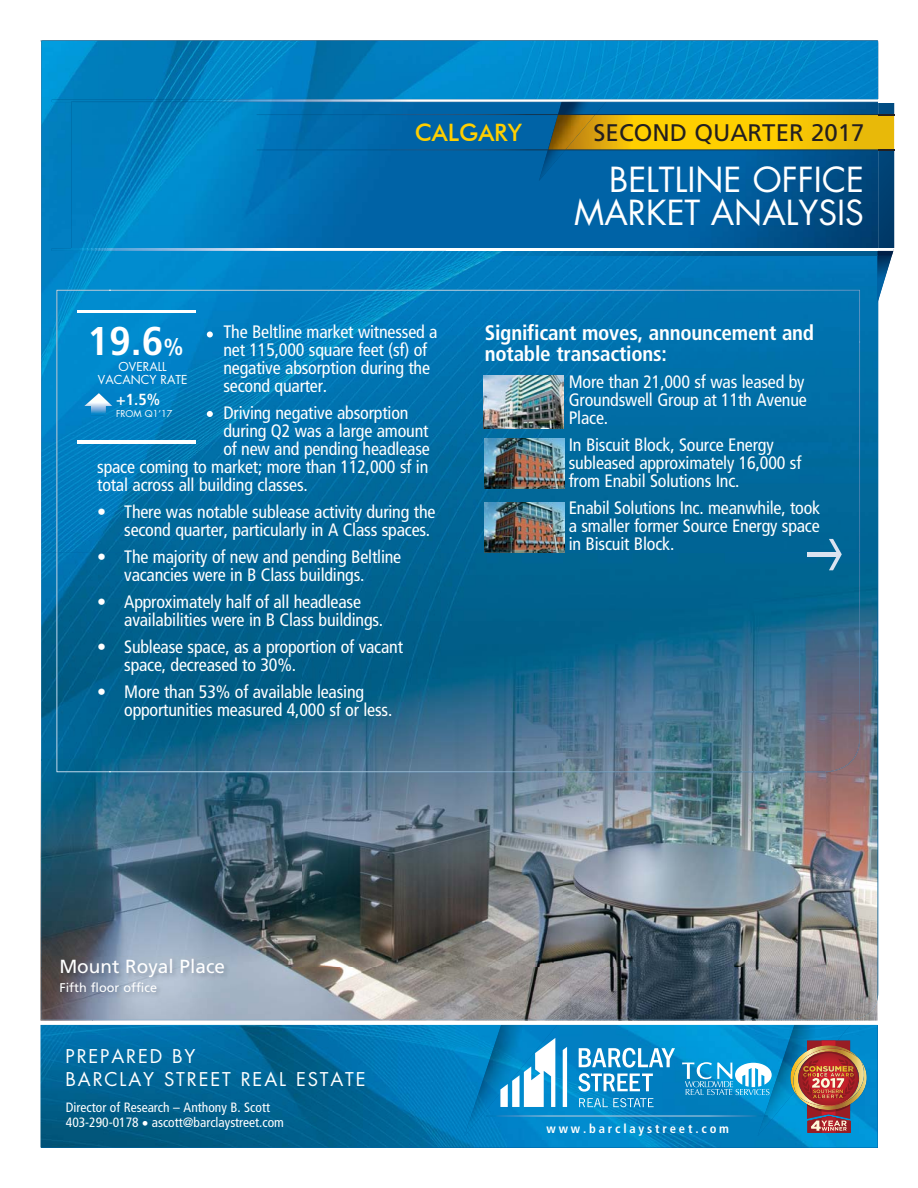
<style>
.page{position:relative;width:918px;height:1188px;background:#fff}
.page>*{position:absolute;margin:0;border:0;box-sizing:border-box;transform-origin:0 0}
.t1{font:700 condensed 40.2px "Frutiger";color:#fff;scale:1.04 1}
.t2{font:33.6px/33.6px "Futura";color:#fff;text-align:right}
.t3{font:24px "Frutiger";color:#231f20}
.t4{font:500 24px "Futura BT";color:#ffcf00}
.t5{font:700 condensed 21px/21px "Frutiger";letter-spacing:-.01em;color:#fff}
.t6{font:19.05px "Frutiger";color:#fff}
.t7{font:18.45px/22.2px "Futura";letter-spacing:.1em;color:#fff}
.t8{font:condensed 18px/18px "Frutiger";letter-spacing:-.01em;color:#fff}
.t9{font:700 condensed 16.05px "Frutiger";color:#fff}
.t10{font:condensed 13.5px/15px "Frutiger";color:#fff}
.t11{font:700 condensed 12.6px "Frutiger";letter-spacing:.225em;color:#fff}
.t12{font:12.6px "Frutiger";color:#fff}
.t13{font:12px/12.6px "Futura";color:#fff;text-align:center}
.t14{font:9.15px "Futura";color:#fff}
.s1{font-size:23.25px}
.s2{font-family:"Myriad Pro";font-stretch:normal}
</style>
<div class="page">
<hr style="left:40px;top:40px;width:838px;height:1px;background:#808285">
<img style="left:41px;top:41px;width:837px;height:959px">
<img style="left:92px;top:1020px;width:785px;height:1px">
<img style="left:41px;top:553px;width:836px;height:467px">
<img style="left:71px;top:103px;width:823px;height:145px">
<img style="left:447px;top:251px;width:431px;height:5px">
<img style="left:52px;top:248px;width:395px;height:3px">
<img style="left:71px;top:248px;width:807px;height:1px">
<img style="left:447px;top:249px;width:431px;height:2px">
<svg style="left:878px;top:249px;width:16px;height:54px"></svg>
<img style="left:52px;top:99px;width:826px;height:3px">
<img style="left:71px;top:102px;width:807px;height:1px">
<img style="left:484px;top:375px;width:79px;height:54px">
<img style="left:484px;top:439px;width:80px;height:50px">
<img style="left:484px;top:502px;width:80px;height:50px">
<img style="left:57px;top:290px;width:53px;height:482px">
<img style="left:110px;top:290px;width:750px;height:52px">
<img style="left:858px;top:342px;width:2px;height:211px">
<img style="left:806px;top:553px;width:54px;height:219px">
<img style="left:110px;top:771px;width:697px;height:1px">
<img style="left:539px;top:115px;width:26px;height:66px">
<img style="left:558px;top:102px;width:48px;height:12px">
<img style="left:562px;top:102px;width:44px;height:1px">
<img style="left:257px;top:114px;width:291px;height:1px">
<img style="left:257px;top:150px;width:291px;height:1px">
<svg style="left:548px;top:114px;width:346px;height:37px;background:#d9b10d"></svg>
<svg style="left:829px;top:539px;width:13px;height:31px"></svg>
<hr style="left:807px;top:552px;width:32px;height:4px;background:#dbe3f0">
<img style="left:84px;top:393px;width:28px;height:23px">
<hr style="left:78px;top:440px;width:118px;height:4px;background:#fff">
<hr style="left:78px;top:310px;width:118px;height:3px;background:#fff">
<div style="left:207px;top:331px;width:6px;height:7px;background:#fff;border-radius:50%"></div>
<svg style="left:207px;top:411px;width:6px;height:6px"></svg>
<img style="left:41px;top:1025px;width:836px;height:122px">
<img style="left:557px;top:1116px;width:201px;height:1px">
<img style="left:758px;top:1025px;width:93px;height:111px">
<img style="left:464px;top:1025px;width:93px;height:111px">
<svg style="left:578px;top:1048px;width:97px;height:44px"></svg>
<svg style="left:563px;top:1047px;width:4px;height:60px"></svg>
<svg style="left:500px;top:1038px;width:55px;height:69px"></svg>
<svg style="left:579px;top:1098px;width:75px;height:9px"></svg>
<svg style="left:682px;top:1062px;width:90px;height:33px"></svg>
<img style="left:859px;top:1060px;width:8px;height:50px">
<img style="left:790px;top:1040px;width:69px;height:93px">
<img style="left:59px;top:958px;width:170px;height:39px">
<h3 class="t4" style="left:415px;top:118px;width:109px">CALGARY</h3>
<h3 class="t3" style="left:594px;top:123px;width:272px">SECOND QUARTER 2017</h3>
<p class="t8" style="left:223px;top:324px;width:216px">The Beltline market witnessed a net 115,000 square feet (sf) of negative absorption during the second quarter.</p>
<p class="t8" style="left:223px;top:405px;width:187px">Driving negative absorption</p>
<p class="t8" style="left:223px;top:423px;width:207px">during Q2 was a large amount</p>
<p class="t8" style="left:223px;top:441px;width:208px">of new and pending headlease</p>
<p class="t8" style="left:97px;top:459px;width:333px">space coming to market; more than 112,000 sf in</p>
<p class="t8" style="left:97px;top:477px;width:212px">total across all building classes.</p>
<p class="t8" style="left:97px;top:504px;width:340px;text-align:right">• There was notable sublease activity during the second quarter, particularly in A Class spaces.</p>
<p class="t8" style="left:97px;top:549px;width:306px;text-align:center">• The majority of new and pending Beltline vacancies were in B Class buildings.</p>
<p class="t8" style="left:124px;top:594px;width:261px;text-indent:-27px">• Approximately half of all headlease availabilities were in B Class buildings.</p>
<p class="t8" style="left:124px;top:639px;width:280px;text-indent:-27px">• Sublease space, as a proportion of vacant space, decreased to 30%.</p>
<p class="t8" style="left:124px;top:684px;width:270px;text-indent:-27px">• More than 53% of available leasing opportunities measured 4,000 sf or less.</p>
<h1 class="t1" style="left:88px;top:325px;width:94px">19.6<span class="s1">%</span></h1>
<p class="t9" style="left:116px;top:393px;width:45px">+1.5%</p>
<p class="t14" style="left:116px;top:409px;width:58px">FROM Q1’17</p>
<p class="t13" style="left:98px;top:361px;width:91px">OVERALL<br>VACANCY RATE</p>
<h2 class="t2" style="left:574px;top:165px;width:291px">BELTLINE OFFICE<br>MARKET ANALYSIS</h2>
<p class="t5" style="left:485px;top:324px;width:331px">Significant moves, announcement and notable transactions:</p>
<p class="t8" style="left:569px;top:374px;width:240px;text-indent:-21px"><span class="s2">»</span> More than 21,000 sf was leased by<br>Groundswell Group at 11th Avenue<br>Place.</p>
<p class="t8" style="left:569px;top:437px;width:234px;text-indent:-21px"><span class="s2">»</span> In Biscuit Block, Source Energy subleased approximately 16,000 sf from Enabil Solutions Inc.</p>
<p class="t8" style="left:569px;top:500px;width:253px;text-align:justify;text-indent:-21px"><span class="s2">»</span> Enabil Solutions Inc. meanwhile, took a smaller former Source Energy space in Biscuit Block.</p>
<p class="t6" style="left:59px;top:959px;width:167px">Mount Royal Place</p>
<p class="t12" style="left:59px;top:982px;width:99px">Fifth floor office</p>
<p class="t7" style="left:66px;top:1047px;width:302px">PREPARED BY<br>BARCLAY STREET REAL ESTATE</p>
<p class="t10" style="left:66px;top:1101px;width:220px">Director of Research – Anthony B. Scott<br>403-290-0178 • ascott@barclaystreet.com</p>
<p class="t11" style="left:547px;top:1123px;width:184px">www.barclaystreet.com</p>
</div>
